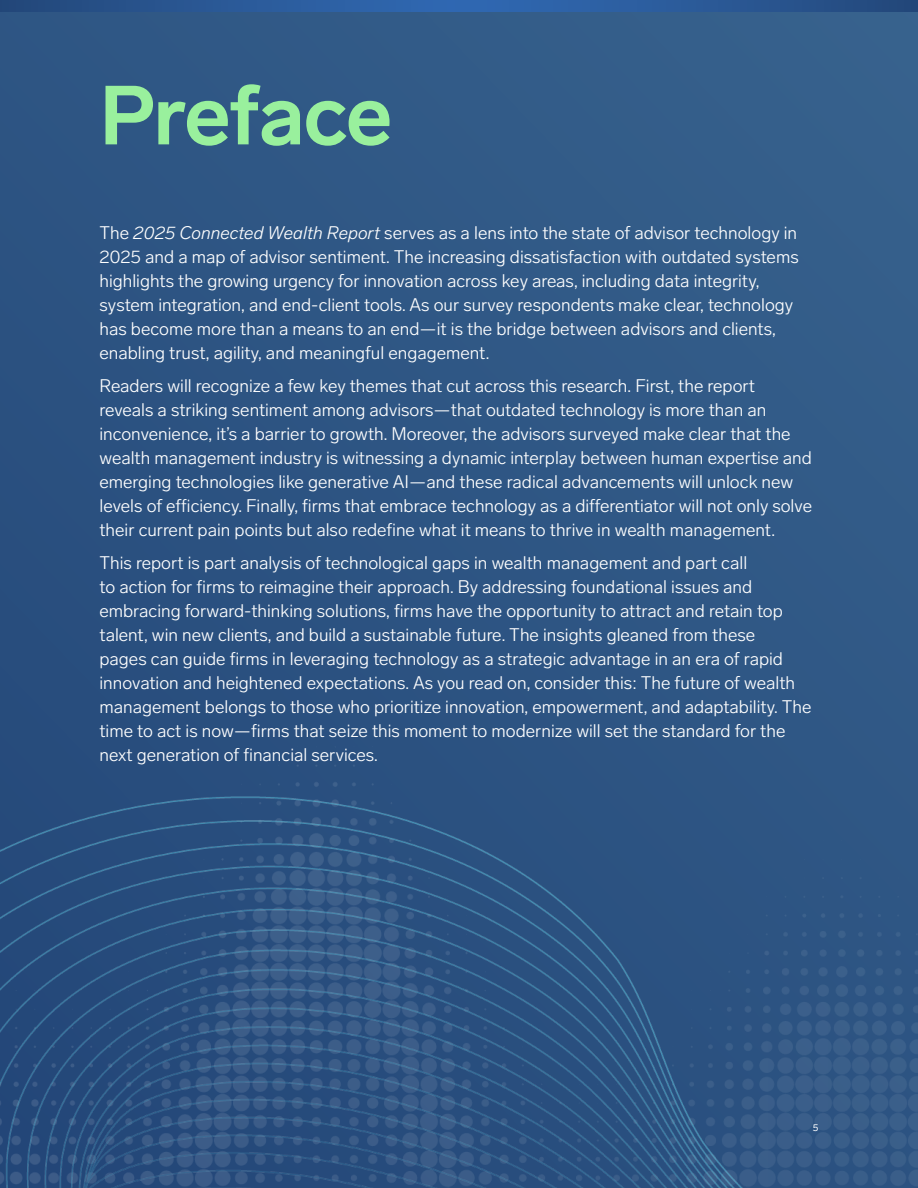
<style>
.page{position:relative;width:918px;height:1188px;background:#fff}
.page>*{position:absolute;margin:0;border:0;box-sizing:border-box;transform-origin:0 0}
.t1{font:700 82.5px "Lab Grotesque";letter-spacing:-.015em;color:#99f09d}
.t2{font:300 18px/24px "Lab Grotesque";color:#fff}
.t3{font:9.75px "Lab Grotesque";color:#fff}
.s1{font-style:italic}
</style>
<div class="page">
<div style="left:0;top:0;width:918px;height:13px;background:#335c89"></div>
<svg style="left:0;top:0;width:917px;height:12px"></svg>
<svg style="left:917px;top:0;width:1px;height:12px"></svg>
<img style="left:0;top:13px;width:918px;height:1175px">
<h1 class="t1" style="left:99px;top:66px;width:294px">Preface</h1>
<p class="t2" style="left:99px;top:221px;width:701px">The <span class="s1">2025 Connected Wealth Report</span> serves as a lens into the state of advisor technology in 2025 and a map of advisor sentiment. The increasing dissatisfaction with outdated systems highlights the growing urgency for innovation across key areas, including data integrity, system integration, and end-client tools. As our survey respondents make clear, technology has become more than a means to an end—it is the bridge between advisors and clients, enabling trust, agility, and meaningful engagement.</p>
<p class="t2" style="left:99px;top:374px;width:714px">Readers will recognize a few key themes that cut across this research. First, the report reveals a striking sentiment among advisors—that outdated technology is more than an inconvenience, it’s a barrier to growth. Moreover, the advisors surveyed make clear that the wealth management industry is witnessing a dynamic interplay between human expertise and emerging technologies like generative AI—and these radical advancements will unlock new levels of efficiency. Finally, firms that embrace technology as a differentiator will not only solve their current pain points but also redefine what it means to thrive in wealth management.</p>
<p class="t2" style="left:99px;top:551px;width:713px">This report is part analysis of technological gaps in wealth management and part call<br>to action for firms to reimagine their approach. By addressing foundational issues and embracing forward-thinking solutions, firms have the opportunity to attract and retain top talent, win new clients, and build a sustainable future. The insights gleaned from these<br>pages can guide firms in leveraging technology as a strategic advantage in an era of rapid innovation and heightened expectations. As you read on, consider this: The future of wealth management belongs to those who prioritize innovation, empowerment, and adaptability. The time to act is now—firms that seize this moment to modernize will set the standard for the next generation of financial services.</p>
<p class="t3" style="left:813px;top:1122px;width:7px">5</p>
</div>
